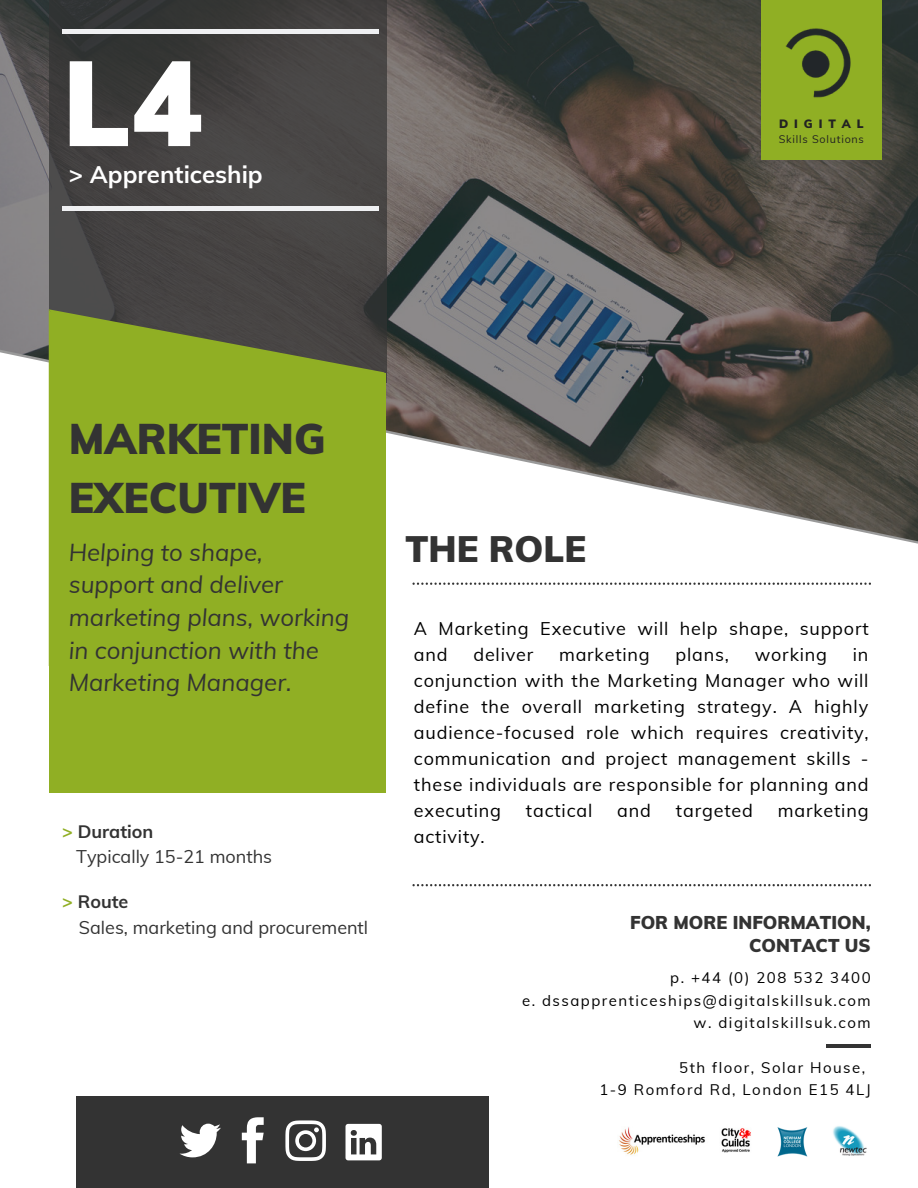
<style>
.page{position:relative;width:918px;height:1188px;background:#fff}
.page>*{position:absolute;margin:0;border:0;box-sizing:border-box;transform-origin:0 0}
.t1{font:900 119.1px "Muli";color:#fff}
.t2{font:900 42px/58.2px "Muli";color:#333}
.t3{font:900 36px "Muli";color:#333}
.t4{font:italic 24px/32.7px "Muli";color:#333}
.t5{font:700 24px "Muli";color:#fff}
.t6{font:900 18.15px/23.2px "Muli";color:#333;text-align:right}
.t7{font:18px/26px "Muli";letter-spacing:.045em;color:#000}
.t8{font:18px/26.2px "Muli";color:#333}
.t9{font:700 18px "Muli";color:#333}
.t10{font:15px/22.5px "Muli";letter-spacing:.1em;color:#000;text-align:right}
.t11{font:900 11.85px "Muli";letter-spacing:.5em;color:#222}
.t12{font:10.8px "Muli";letter-spacing:.07em;color:#222}
.s1{color:#90af24}
.s2{font-weight:700;color:#90af24}
.s3{font-weight:700}
</style>
<div class="page">
<svg style="left:0;top:0;width:918px;height:544px;background:#676562"></svg>
<div style="left:49px;top:0;width:338px;height:383px;background:linear-gradient(to right,#363636,#4a4847)"></div>
<svg style="left:49px;top:173px;width:336px;height:200px;background:#4a4942"></svg>
<div style="left:50px;top:373px;width:336px;height:419px;background:#90af24"></div>
<svg style="left:0;top:310px;width:227px;height:356px"></svg>
<div style="left:62px;top:29px;width:316px;height:5px;background:#eff0f2"></div>
<div style="left:62px;top:206px;width:316px;height:5px;background:#eff0f2"></div>
<div style="left:761px;top:0;width:121px;height:160px;background:#90af24"></div>
<div style="left:76px;top:1096px;width:413px;height:92px;background:#333"></div>
<svg style="left:242px;top:1117px;width:22px;height:46px"></svg>
<svg style="left:179px;top:1124px;width:42px;height:33px"></svg>
<svg style="left:285px;top:1120px;width:41px;height:41px"></svg>
<svg style="left:346px;top:1124px;width:36px;height:36px"></svg>
<hr style="left:826px;top:1044px;width:45px;height:3px;background:#333">
<svg style="left:413px;top:583px;width:458px;height:2px"></svg>
<svg style="left:413px;top:884px;width:458px;height:2px"></svg>
<img style="left:777px;top:1127px;width:31px;height:30px">
<img style="left:833px;top:1126px;width:34px;height:30px">
<img style="left:618px;top:1127px;width:87px;height:28px">
<img style="left:721px;top:1128px;width:30px;height:25px">
<img style="left:786px;top:28px;width:65px;height:70px">
<h1 class="t1" style="left:62px;top:26px;width:142px">L4</h1>
<h3 class="t5" style="left:69px;top:158px;width:195px">&gt; Apprenticeship</h3>
<p class="t11" style="left:779px;top:116px;width:86px">DIGITAL</p>
<p class="t12" style="left:779px;top:132px;width:87px">Skills Solutions</p>
<h2 class="t2" style="left:69px;top:409px;width:258px">MARKETING<br>EXECUTIVE</h2>
<h3 class="t4" style="left:69px;top:535px;width:282px">Helping to shape, support and deliver marketing plans, working in conjunction with the<br>Marketing Manager.</h3>
<p class="t9" style="left:62px;top:820px;width:93px"><span class="s1">&gt;</span> Duration</p>
<p class="t8" style="left:76px;top:843px;width:197px">Typically 15-21 months</p>
<p class="t8" style="left:79px;top:888px;width:291px;text-indent:-17px"><span class="s2">&gt;</span> <span class="s3">Route<br></span>Sales, marketing and procurementl</p>
<h3 class="t3" style="left:406px;top:526px;width:182px">THE ROLE</h3>
<p class="t7" style="left:414px;top:615px;width:456px">A Marketing Executive will help shape, support and</p>
<p class="t7" style="left:473px;top:641px;width:61px">deliver</p>
<p class="t7" style="left:559px;top:641px;width:92px">marketing</p>
<p class="t7" style="left:675px;top:641px;width:55px">plans,</p>
<p class="t7" style="left:755px;top:641px;width:74px">working</p>
<p class="t7" style="left:414px;top:641px;width:456px;text-align:justify;text-indent:439px">in conjunction with the Marketing Manager who will define the overall marketing strategy. A highly audience-focused role which requires creativity, communication and project management skills - these individuals are responsible for planning and executing</p>
<p class="t7" style="left:526px;top:797px;width:68px">tactical</p>
<p class="t7" style="left:617px;top:797px;width:35px">and</p>
<p class="t7" style="left:676px;top:797px;width:78px">targeted</p>
<p class="t7" style="left:778px;top:797px;width:92px">marketing</p>
<p class="t7" style="left:414px;top:823px;width:72px">activity.</p>
<p class="t6" style="left:630px;top:910px;width:242px">FOR MORE INFORMATION,<br>CONTACT US</p>
<p class="t10" style="left:522px;top:966px;width:350px">p. +44 (0) 208 532 3400<br>e. dssapprenticeships@digitalskillsuk.com w. digitalskillsuk.com</p>
<p class="t10" style="left:599px;top:1056px;width:273px;text-align:left;text-indent:80px">5th floor, Solar House,<br>1-9 Romford Rd, London E15 4LJ</p>
</div>
